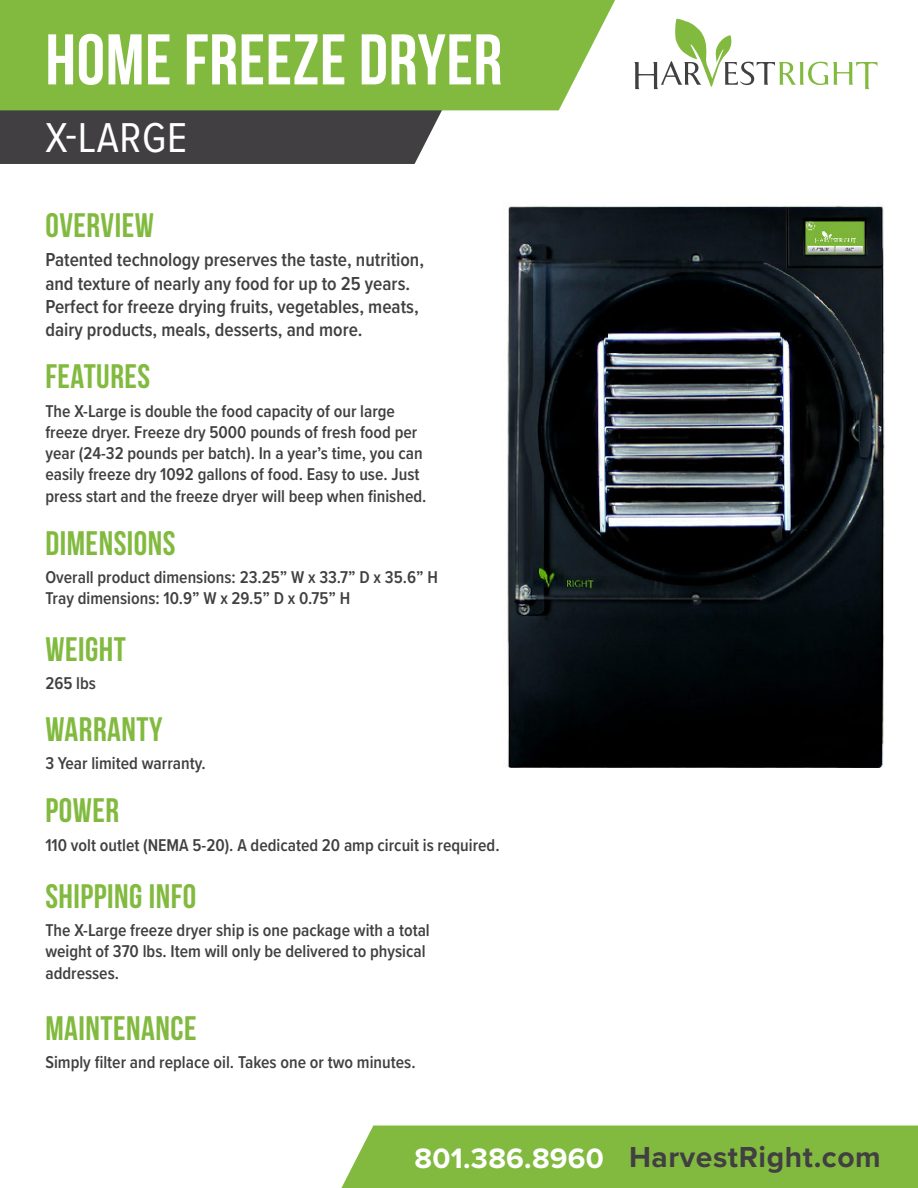
<style>
.page{position:relative;width:918px;height:1188px;background:#fff}
.page>*{position:absolute;margin:0;border:0;box-sizing:border-box;transform-origin:0 0}
.t1{font:71.55px "Bebas Neue";letter-spacing:.01em;color:#fff}
.t2{font:43.35px "Proxima Nova Cond";letter-spacing:.015em;color:#fff}
.t3{font:34.05px "Bebas Neue";letter-spacing:.015em;color:#82ba40}
.t4{font:700 30px "Proxima Nova";letter-spacing:.02em;color:#413f41}
.t5{font:600 19.5px/23.4px "Proxima Nova Cond";color:#413f41}
.t6{font:600 17.7px/21.3px "Proxima Nova Cond";color:#413f41}
.s1{font-size:29.1px;color:#fff}
</style>
<div class="page">
<img style="left:507px;top:205px;width:378px;height:563px">
<div style="left:341px;top:1126px;width:577px;height:62px;background:#82ba40"></div>
<svg style="left:0;top:110px;width:498px;height:54px;background:#5a595a"></svg>
<div style="left:0;top:0;width:615px;height:110px;background:#82ba40"></div>
<svg style="left:634px;top:19px;width:244px;height:70px"></svg>
<h1 class="t1" style="left:45px;top:20px;width:458px">HOME FREEZE DRYER</h1>
<h2 class="t2" style="left:45px;top:106px;width:143px">X-LARGE</h2>
<h3 class="t3" style="left:45px;top:206px;width:110px">OVERVIEW</h3>
<p class="t5" style="left:45px;top:247px;width:380px">Patented technology preserves the taste, nutrition, and texture of nearly any food for up to 25 years.<br>Perfect for freeze drying fruits, vegetables, meats, dairy products, meals, desserts, and more.</p>
<h3 class="t3" style="left:45px;top:358px;width:106px">FEATURES</h3>
<p class="t6" style="left:45px;top:400px;width:383px">The X-Large is double the food capacity of our large freeze dryer. Freeze dry 5000 pounds of fresh food per year (24-32 pounds per batch). In a year’s time, you can easily freeze dry 1092 gallons of food. Easy to use. Just press start and the freeze dryer will beep when finished.</p>
<h3 class="t3" style="left:45px;top:524px;width:132px">DIMENSIONS</h3>
<p class="t6" style="left:45px;top:566px;width:394px">Overall product dimensions: 23.25” W x 33.7” D x 35.6” H<br>Tray dimensions: 10.9” W x 29.5” D x 0.75” H</p>
<h3 class="t3" style="left:45px;top:630px;width:82px">WEIGHT</h3>
<p class="t6" style="left:45px;top:672px;width:52px">265 lbs</p>
<h3 class="t3" style="left:45px;top:711px;width:119px">WARRANTY</h3>
<p class="t6" style="left:45px;top:752px;width:162px">3 Year limited warranty.</p>
<h3 class="t3" style="left:45px;top:792px;width:75px">POWER</h3>
<p class="t6" style="left:45px;top:834px;width:456px">110 volt outlet (NEMA 5-20). A dedicated 20 amp circuit is required.</p>
<h3 class="t3" style="left:45px;top:877px;width:153px">SHIPPING INFO</h3>
<p class="t6" style="left:45px;top:919px;width:386px">The X-Large freeze dryer ship is one package with a total weight of 370 lbs. Item will only be delivered to physical addresses.</p>
<h3 class="t3" style="left:45px;top:1010px;width:153px">MAINTENANCE</h3>
<p class="t6" style="left:45px;top:1051px;width:372px">Simply filter and replace oil. Takes one or two minutes.</p>
<h3 class="t4" style="left:415px;top:1135px;width:468px"><span class="s1">801.386.8960</span> HarvestRight.com</h3>
</div>
